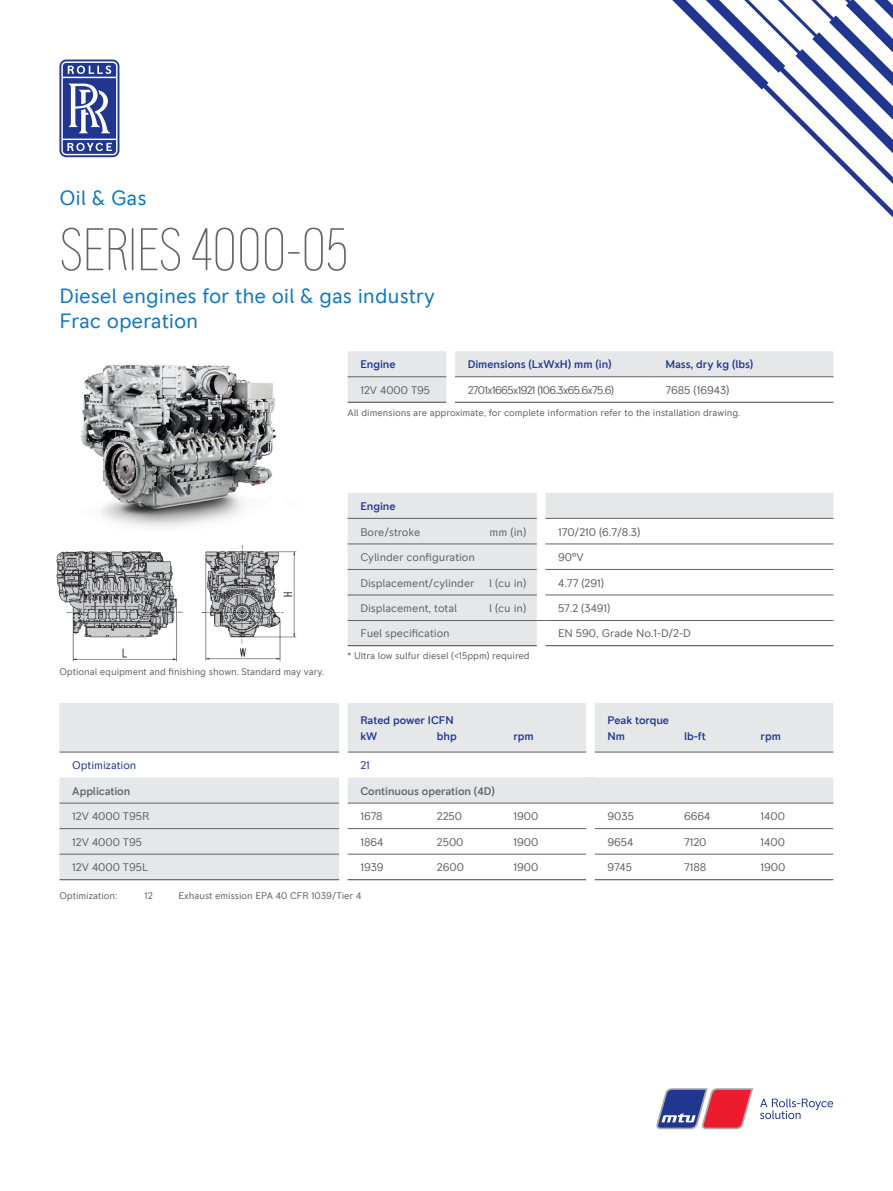
<style>
.page{position:relative;width:893px;height:1191px;background:#fff}
.page>*{position:absolute;margin:0;border:0;box-sizing:border-box;transform-origin:0 0}
.t1{font:200 condensed 60px "RR Pioneer";letter-spacing:-.015em;color:#636366}
.t2{font:21px/25.2px "RR Pioneer";letter-spacing:-.005em;color:#1077be}
.t3{font:11.25px "RR Pioneer";letter-spacing:-.005em;color:#636366}
.t4{font:500 11.25px/16.2px "RR Pioneer";letter-spacing:-.005em;color:#21378f}
.t5{font:500 11.25px "RR Pioneer";letter-spacing:-.005em;color:#636366}
.t6{font:11.25px "RR Pioneer";letter-spacing:-.06em;color:#636366}
.t7{font:11.25px "RR Pioneer";letter-spacing:-.005em;color:#21378f}
.t8{font:9.75px "RR Pioneer";letter-spacing:-.005em;color:#636366}
</style>
<div class="page">
<svg style="left:672px;top:0;width:221px;height:217px"></svg>
<svg style="left:60px;top:703px;width:773px;height:176px;fill:#e6e7e9"></svg>
<svg style="left:339px;top:703px;width:256px;height:176px"></svg>
<div style="left:586px;top:777px;width:9px;height:26px;background:#e6e7e9"></div>
<hr style="left:60px;top:751px;width:279px;height:1px;background:#636366">
<hr style="left:348px;top:751px;width:238px;height:1px;background:#636366">
<hr style="left:595px;top:751px;width:238px;height:1px;background:#636366">
<hr style="left:60px;top:803px;width:279px;height:1px;background:#636366">
<hr style="left:60px;top:828px;width:279px;height:1px;background:#636366">
<hr style="left:60px;top:854px;width:279px;height:1px;background:#636366">
<hr style="left:348px;top:828px;width:238px;height:1px;background:#636366">
<hr style="left:595px;top:828px;width:238px;height:1px;background:#636366">
<hr style="left:348px;top:854px;width:238px;height:1px;background:#636366">
<hr style="left:595px;top:854px;width:238px;height:1px;background:#636366">
<hr style="left:348px;top:803px;width:238px;height:1px;background:#636366">
<hr style="left:595px;top:803px;width:238px;height:1px;background:#636366">
<hr style="left:60px;top:879px;width:279px;height:1px;background:#636366">
<hr style="left:348px;top:879px;width:238px;height:1px;background:#636366">
<hr style="left:595px;top:879px;width:238px;height:1px;background:#636366">
<svg style="left:348px;top:493px;width:485px;height:152px;fill:#e6e7e9"></svg>
<hr style="left:348px;top:518px;width:189px;height:1px;background:#636366">
<hr style="left:545px;top:518px;width:288px;height:1px;background:#636366">
<hr style="left:348px;top:543px;width:189px;height:1px;background:#636366">
<hr style="left:545px;top:543px;width:288px;height:1px;background:#636366">
<hr style="left:348px;top:569px;width:189px;height:1px;background:#636366">
<hr style="left:545px;top:569px;width:288px;height:1px;background:#636366">
<hr style="left:348px;top:594px;width:189px;height:1px;background:#636366">
<hr style="left:545px;top:594px;width:288px;height:1px;background:#636366">
<hr style="left:348px;top:620px;width:189px;height:1px;background:#636366">
<hr style="left:545px;top:620px;width:288px;height:1px;background:#636366">
<hr style="left:348px;top:645px;width:189px;height:1px;background:#636366">
<hr style="left:545px;top:645px;width:288px;height:1px;background:#636366">
<svg style="left:537px;top:493px;width:8px;height:152px"></svg>
<svg style="left:59px;top:60px;width:60px;height:97px"></svg>
<svg style="left:760px;top:1098px;width:73px;height:21px"></svg>
<svg style="left:656px;top:1088px;width:97px;height:41px"></svg>
<svg style="left:348px;top:351px;width:485px;height:52px"></svg>
<img style="left:56px;top:545px;width:241px;height:117px">
<img style="left:81px;top:364px;width:196px;height:163px">
<h2 class="t2" style="left:60px;top:186px;width:89px">Oil &amp; Gas</h2>
<h1 class="t1" style="left:60px;top:216px;width:291px">SERIES 4000-05</h1>
<h2 class="t2" style="left:60px;top:283px;width:377px">Diesel engines for the oil &amp; gas industry<br>Frac operation</h2>
<p class="t4" style="left:360px;top:356px;width:37px">Engine</p>
<p class="t4" style="left:468px;top:356px;width:145px">Dimensions (LxWxH) mm (in)</p>
<p class="t4" style="left:665px;top:356px;width:89px">Mass, dry kg (lbs)</p>
<p class="t3" style="left:360px;top:383px;width:71px">12V 4000 T95</p>
<p class="t6" style="left:468px;top:383px;width:148px">2701x1665x1921 (106.3x65.6x75.6)</p>
<p class="t3" style="left:665px;top:383px;width:65px">7685 (16943)</p>
<p class="t8" style="left:348px;top:407px;width:394px">All dimensions are approximate, for complete information refer to the installation drawing.</p>
<p class="t8" style="left:60px;top:666px;width:266px">Optional equipment and finishing shown. Standard may vary.</p>
<p class="t4" style="left:360px;top:498px;width:37px">Engine</p>
<p class="t3" style="left:360px;top:525px;width:61px">Bore/stroke</p>
<p class="t3" style="left:490px;top:525px;width:38px">mm (in)</p>
<p class="t3" style="left:558px;top:525px;width:84px">170/210 (6.7/8.3)</p>
<p class="t3" style="left:360px;top:550px;width:116px">Cylinder configuration</p>
<p class="t3" style="left:558px;top:550px;width:27px">90°V</p>
<p class="t3" style="left:360px;top:576px;width:116px">Displacement/cylinder</p>
<p class="t3" style="left:489px;top:576px;width:39px">l (cu in)</p>
<p class="t3" style="left:558px;top:576px;width:47px">4.77 (291)</p>
<p class="t3" style="left:360px;top:602px;width:98px">Displacement, total</p>
<p class="t3" style="left:489px;top:602px;width:39px">l (cu in)</p>
<p class="t3" style="left:558px;top:602px;width:54px">57.2 (3491)</p>
<p class="t3" style="left:360px;top:627px;width:91px">Fuel specification</p>
<p class="t3" style="left:558px;top:627px;width:134px">EN 590, Grade No.1-D/2-D</p>
<p class="t8" style="left:348px;top:650px;width:184px">* Ultra low sulfur diesel (&lt;15ppm) required</p>
<p class="t4" style="left:360px;top:712px;width:95px">Rated power ICFN kW</p>
<p class="t4" style="left:437px;top:728px;width:21px">bhp</p>
<p class="t4" style="left:513px;top:728px;width:22px">rpm</p>
<p class="t4" style="left:608px;top:712px;width:63px">Peak torque<br>Nm</p>
<p class="t4" style="left:684px;top:728px;width:23px">lb-ft</p>
<p class="t4" style="left:761px;top:728px;width:22px">rpm</p>
<p class="t7" style="left:72px;top:759px;width:66px">Optimization</p>
<p class="t7" style="left:360px;top:759px;width:11px">21</p>
<p class="t5" style="left:72px;top:784px;width:60px">Application</p>
<p class="t5" style="left:360px;top:784px;width:136px">Continuous operation (4D)</p>
<p class="t3" style="left:72px;top:810px;width:79px">12V 4000 T95R</p>
<p class="t3" style="left:360px;top:810px;width:24px">1678</p>
<p class="t3" style="left:437px;top:810px;width:27px">2250</p>
<p class="t3" style="left:513px;top:810px;width:26px">1900</p>
<p class="t3" style="left:608px;top:810px;width:28px">9035</p>
<p class="t3" style="left:684px;top:810px;width:28px">6664</p>
<p class="t3" style="left:761px;top:810px;width:26px">1400</p>
<p class="t3" style="left:72px;top:835px;width:71px">12V 4000 T95</p>
<p class="t3" style="left:360px;top:835px;width:25px">1864</p>
<p class="t3" style="left:437px;top:835px;width:28px">2500</p>
<p class="t3" style="left:513px;top:835px;width:26px">1900</p>
<p class="t3" style="left:608px;top:835px;width:27px">9654</p>
<p class="t3" style="left:684px;top:835px;width:24px">7120</p>
<p class="t3" style="left:761px;top:835px;width:26px">1400</p>
<p class="t3" style="left:72px;top:860px;width:77px">12V 4000 T95L</p>
<p class="t3" style="left:360px;top:860px;width:25px">1939</p>
<p class="t3" style="left:437px;top:860px;width:29px">2600</p>
<p class="t3" style="left:513px;top:860px;width:26px">1900</p>
<p class="t3" style="left:608px;top:860px;width:26px">9745</p>
<p class="t3" style="left:684px;top:860px;width:24px">7188</p>
<p class="t3" style="left:761px;top:860px;width:26px">1900</p>
<p class="t8" style="left:60px;top:889px;width:59px">Optimization:</p>
<p class="t8" style="left:145px;top:889px;width:10px">12</p>
<p class="t8" style="left:179px;top:889px;width:184px">Exhaust emission EPA 40 CFR 1039/Tier 4</p>
</div>
